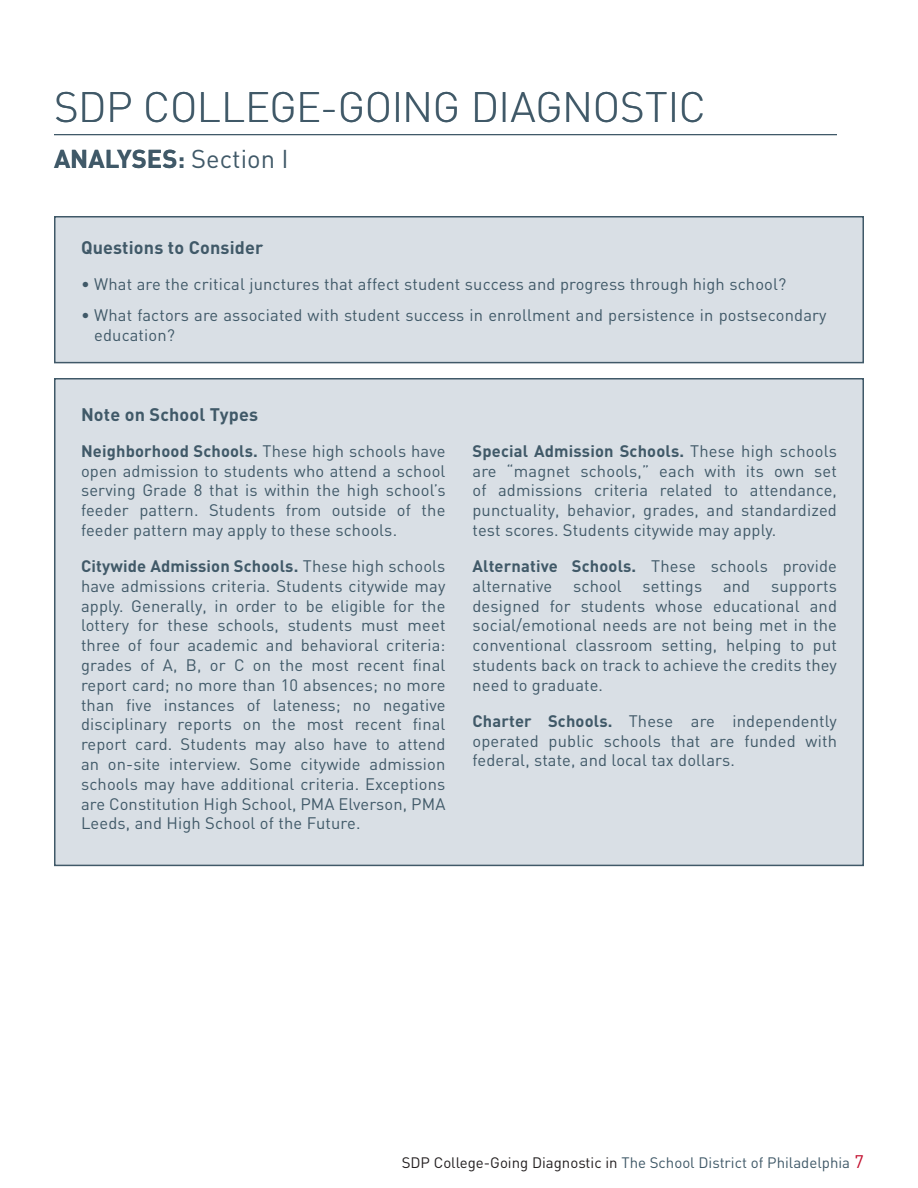
<style>
.page{position:relative;width:918px;height:1188px;background:#fff}
.page>*{position:absolute;margin:0;border:0;box-sizing:border-box;transform-origin:0 0}
.t1{font:300 42px "DIN";letter-spacing:-.015em;color:#405968}
.Body_Copy{font:700 25.5px "DIN";color:#405968}
.t2{font:700 18px "DIN";letter-spacing:.01em;color:#405968}
.t3{font:16.5px/19.8px "DIN";letter-spacing:.01em;color:#405968;text-align:justify}
.t4{font:15px "DIN";color:#405968}
.s1{font-weight:400}
.s2{font-weight:700}
.s3{color:#231f20}
.s4{font-size:18px;color:#c3102f}
</style>
<div class="page">
<hr style="left:54px;top:134px;width:783px;height:1px;background:#405968">
<div style="left:54px;top:216px;width:810px;height:147px;background:#d9dfe5;border:2px solid #405968"></div>
<div style="left:54px;top:378px;width:810px;height:488px;background:#d9dfe5;border:2px solid #405968"></div>
<p class="t1" style="left:54px;top:81px;width:653px">SDP COLLEGE-GOING DIAGNOSTIC</p>
<p class="Body_Copy" style="left:54px;top:142px;width:236px">ANALYSES: <span class="s1">Section I</span></p>
<p class="t2" style="left:81px;top:236px;width:184px">Questions to Consider</p>
<p class="t3" style="left:81px;top:274px;width:707px">• What are the critical junctures that affect student success and progress through high school?</p>
<p class="t3" style="left:94px;top:305px;width:734px;text-indent:-13px">• What factors are associated with student success in enrollment and persistence in postsecondary education?</p>
<p class="t2" style="left:81px;top:403px;width:179px">Note on School Types</p>
<p class="t3" style="left:81px;top:441px;width:366px"><span class="s2">Neighborhood Schools.</span> These high schools have open admission to students who attend a school serving Grade 8 that is within the high school’s feeder pattern. Students from outside of the feeder pattern may apply to these schools.</p>
<p class="t3" style="left:81px;top:556px;width:366px"><span class="s2">Citywide Admission Schools.</span> These high schools have admissions criteria. Students citywide may apply. Generally, in order to be eligible for the lottery for these schools, students must meet three of four academic and behavioral criteria: grades of A, B, or C on the most recent final report card; no more than 10 absences; no more than five instances of lateness; no negative disciplinary reports on the most recent final report card. Students may also have to attend an on-site interview. Some citywide admission schools may have additional criteria. Exceptions are Constitution High School, PMA Elverson, PMA Leeds, and High School of the Future.</p>
<p class="t3" style="left:472px;top:441px;width:366px"><span class="s2">Special Admission Schools.</span> These high schools are “magnet schools,” each with its own set of admissions criteria related to attendance, punctuality, behavior, grades, and standardized test scores. Students citywide may apply.</p>
<p class="t3" style="left:472px;top:556px;width:366px"><span class="s2">Alternative Schools.</span> These schools provide alternative</p>
<p class="t3" style="left:573px;top:576px;width:50px">school</p>
<p class="t3" style="left:643px;top:576px;width:61px">settings</p>
<p class="t3" style="left:723px;top:576px;width:29px">and</p>
<p class="t3" style="left:472px;top:576px;width:366px;text-indent:299px">supports designed for students whose educational and social/emotional needs are not being met in the conventional classroom setting, helping to put students back on track to achieve the credits they need to graduate.</p>
<p class="t3" style="left:472px;top:711px;width:366px"><span class="s2">Charter Schools.</span> These are independently operated public schools that are funded with federal, state, and local tax dollars.</p>
<p class="t4" style="left:402px;top:1154px;width:464px"><span class="s3">SDP College-Going Diagnostic in</span> The School District of Philadelphia <span class="s4">7</span></p>
</div>
